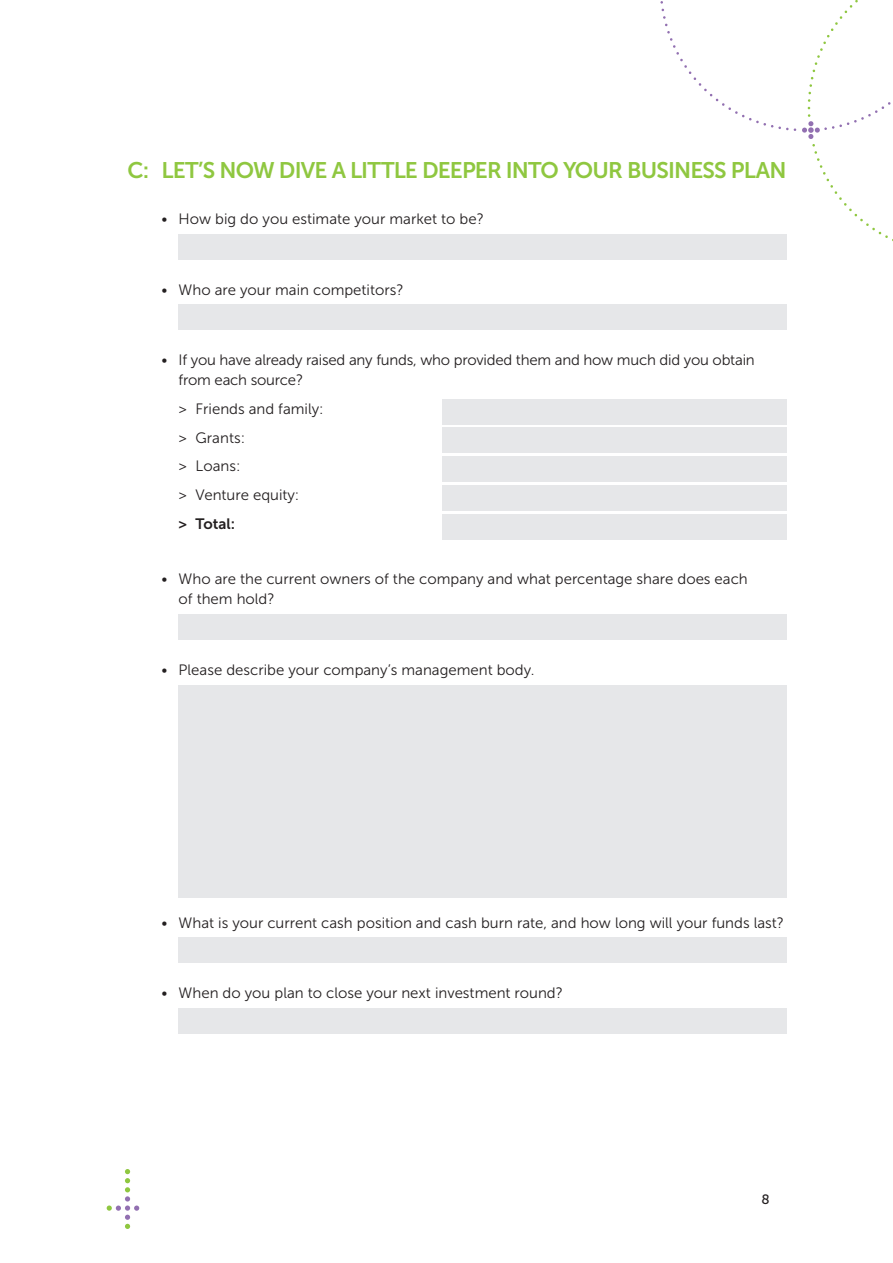
<style>
.page{position:relative;width:893px;height:1263px;background:#fff}
.page>*{position:absolute;margin:0;border:0;box-sizing:border-box;transform-origin:0 0}
.t1{font:22.5px "Museo Sans 700";letter-spacing:-.04em;color:#8fc740}
.t2{font:15px/20.2px "Museo Sans 300";color:#231f20}
.t3{font:15px "Museo Sans 700";color:#231f20}
.t4{font:13.5px "Museo Sans 500";color:#231f20}
</style>
<div class="page">
<svg style="left:107px;top:1169px;width:32px;height:60px"></svg>
<svg style="left:660px;top:0;width:233px;height:242px"></svg>
<div style="left:179px;top:234px;width:608px;height:25px;background:#e6e7e9"></div>
<div style="left:179px;top:304px;width:608px;height:26px;background:#e6e7e9"></div>
<div style="left:442px;top:399px;width:345px;height:25px;background:#e6e7e9"></div>
<div style="left:442px;top:428px;width:345px;height:25px;background:#e6e7e9"></div>
<div style="left:442px;top:456px;width:345px;height:26px;background:#e6e7e9"></div>
<div style="left:442px;top:485px;width:345px;height:26px;background:#e6e7e9"></div>
<div style="left:442px;top:514px;width:345px;height:25px;background:#e6e7e9"></div>
<div style="left:179px;top:614px;width:608px;height:26px;background:#e6e7e9"></div>
<div style="left:179px;top:685px;width:608px;height:213px;background:#e6e7e9"></div>
<div style="left:179px;top:937px;width:608px;height:26px;background:#e6e7e9"></div>
<div style="left:179px;top:1008px;width:608px;height:25px;background:#e6e7e9"></div>
<p class="t1" style="left:128px;top:158px;width:660px">C : LET’S NOW DIVE A LITTLE DEEPER INTO YOUR BUSINESS PLAN</p>
<p class="t2" style="left:162px;top:209px;width:324px">• How big do you estimate your market to be?</p>
<p class="t2" style="left:162px;top:279px;width:244px">• Who are your main competitors?</p>
<p class="t2" style="left:179px;top:350px;width:578px;text-indent:-17px">• If you have already raised any funds, who provided them and how much did you obtain from each source?</p>
<p class="t2" style="left:179px;top:399px;width:147px">&gt; Friends and family:</p>
<p class="t2" style="left:179px;top:427px;width:68px">&gt; Grants:</p>
<p class="t2" style="left:179px;top:456px;width:63px">&gt; Loans:</p>
<p class="t2" style="left:179px;top:485px;width:122px">&gt; Venture equity:</p>
<p class="t3" style="left:179px;top:515px;width:58px">&gt; Total:</p>
<p class="t2" style="left:179px;top:569px;width:571px;text-indent:-17px">• Who are the current owners of the company and what percentage share does each of them hold?</p>
<p class="t2" style="left:162px;top:659px;width:374px">• Please describe your company’s management body.</p>
<p class="t2" style="left:162px;top:913px;width:624px">• What is your current cash position and cash burn rate, and how long will your funds last?</p>
<p class="t2" style="left:162px;top:983px;width:403px">• When do you plan to close your next investment round?</p>
<p class="t4" style="left:761px;top:1192px;width:10px">8</p>
</div>
